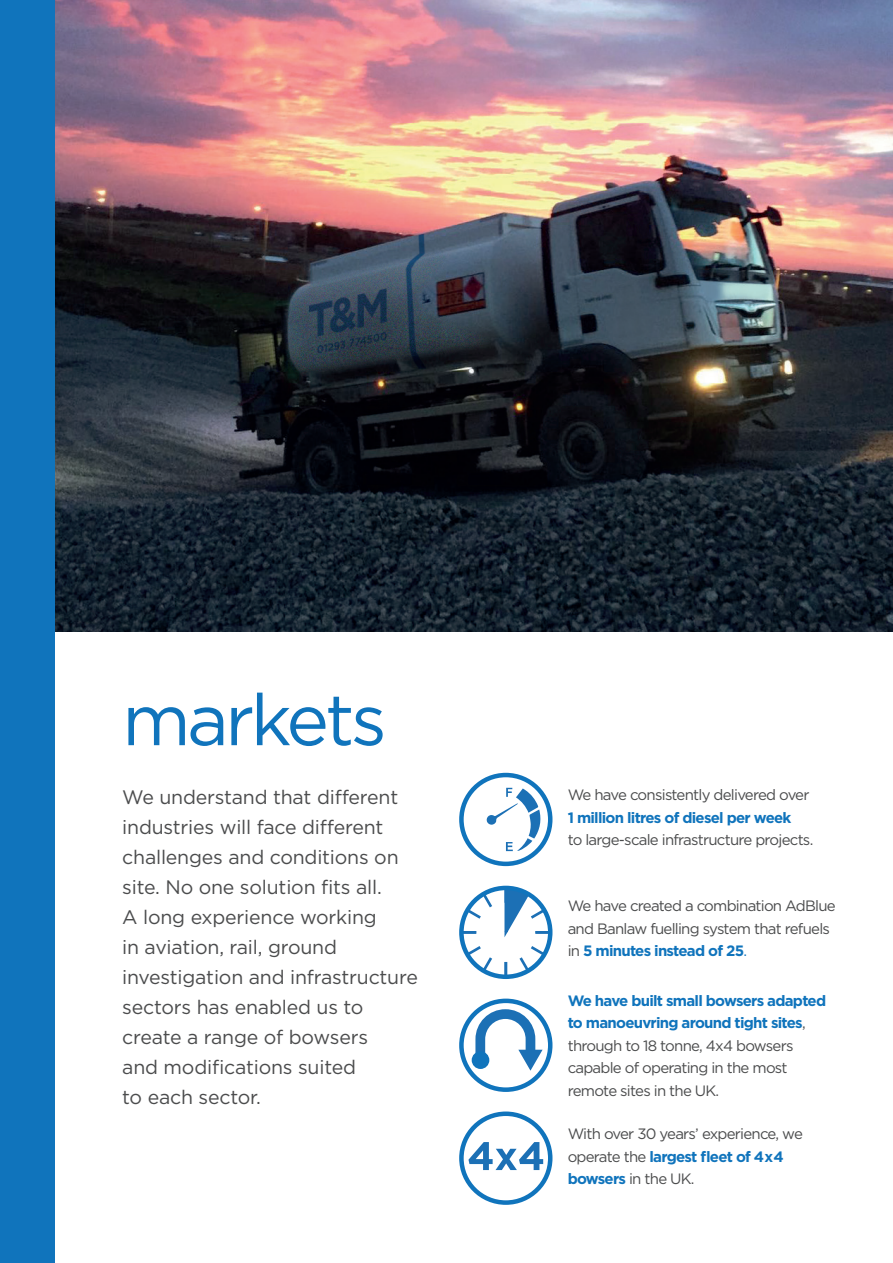
<style>
.page{position:relative;width:893px;height:1263px;background:#fff}
.page>*{position:absolute;margin:0;border:0;box-sizing:border-box;transform-origin:0 0}
.t1{font:72px "Gotham";letter-spacing:-.05em;color:#1074bc}
.t2{font:19.5px/30px "Gotham";letter-spacing:-.01em;color:#4b4c4d}
.t3{font:15px/22.5px "Gotham";letter-spacing:-.05em;color:#4b4c4d}
.s1{font-weight:700;color:#1074bc}
.s2{color:#1074bc}
</style>
<div class="page">
<img style="left:54px;top:0;width:839px;height:631px">
<div style="left:0;top:0;width:54px;height:1263px;background:#1074bc"></div>
<svg style="left:486px;top:788px;width:56px;height:64px"></svg>
<div style="left:459px;top:773px;width:93px;height:93px;border:4px solid #1074bc;border-radius:50%"></div>
<svg style="left:471px;top:1004px;width:72px;height:67px"></svg>
<div style="left:459px;top:998px;width:93px;height:94px;border:4px solid #1074bc;border-radius:50%"></div>
<div style="left:459px;top:1111px;width:93px;height:94px;border:4px solid #1074bc;border-radius:50%"></div>
<svg style="left:461px;top:888px;width:89px;height:89px"></svg>
<div style="left:459px;top:886px;width:93px;height:93px;border:4px solid #1074bc;border-radius:50%"></div>
<div style="left:472px;top:1051px;width:17px;height:18px;background:#1074bc;border-radius:50%"></div>
<svg style="left:468px;top:1142px;width:75px;height:28px"></svg>
<p class="t1" style="left:122px;top:674px;width:266px">markets</p>
<p class="t2" style="left:122px;top:781px;width:297px">We understand that different industries will face different challenges and conditions on site. No one solution fits all.<br>A long experience working<br>in aviation, rail, ground investigation and infrastructure sectors has enabled us to create a range of bowsers<br>and modifications suited<br>to each sector.</p>
<p class="t3" style="left:568px;top:783px;width:247px">We have consistently delivered over<br><span class="s1">1 million litres of diesel per week<br></span>to large-scale infrastructure projects.</p>
<p class="t3" style="left:568px;top:894px;width:270px">We have created a combination AdBlue and Banlaw fuelling system that refuels in <span class="s1">5 minutes instead of 25</span><span class="s2">.</span></p>
<p class="t3" style="left:568px;top:989px;width:260px"><span class="s1">We have built small bowsers adapted to manoeuvring around tight sites</span>, through to 18 tonne, 4x4 bowsers capable of operating in the most remote sites in the UK.</p>
<p class="t3" style="left:568px;top:1122px;width:237px">With over 30 years’ experience, we operate the <span class="s1">largest fleet of 4x4 bowsers</span> in the UK.</p>
</div>
